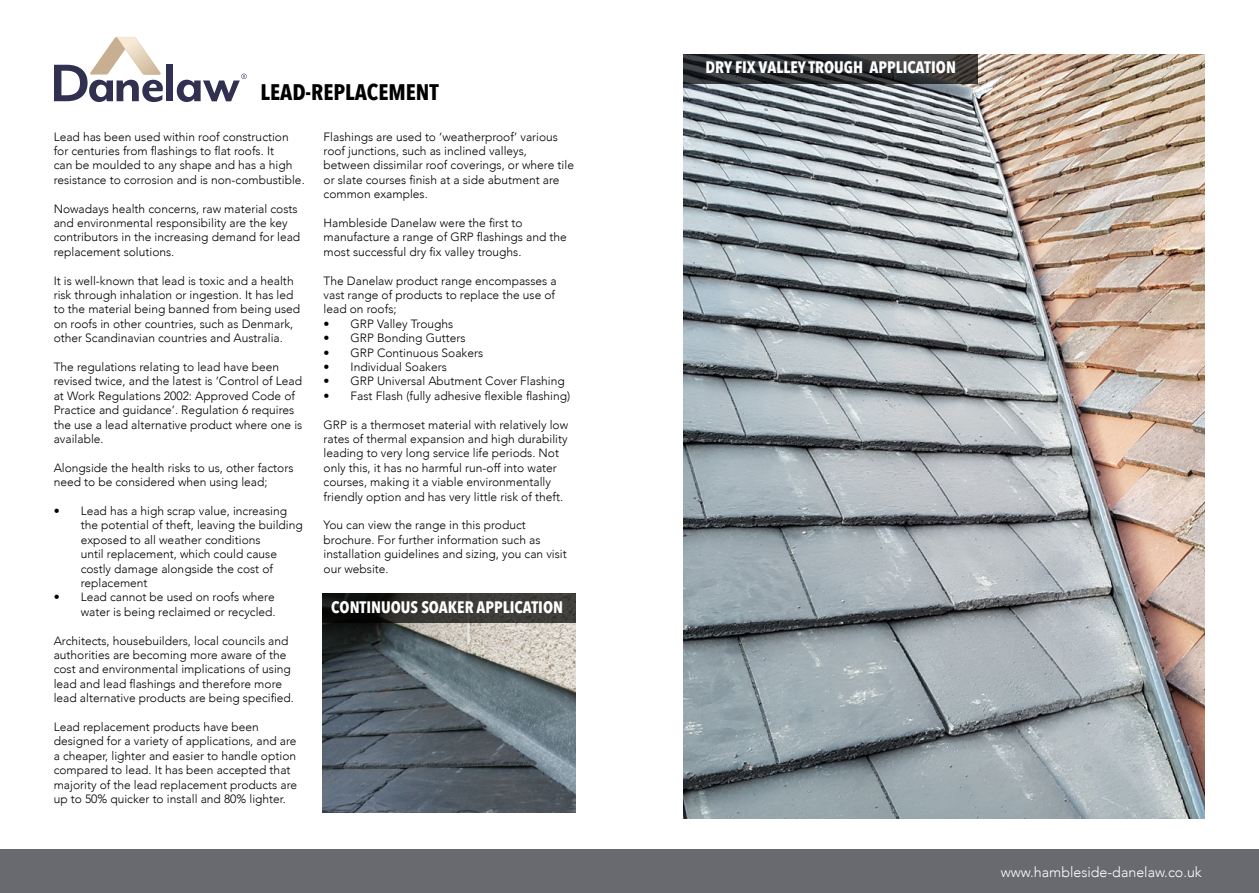
<style>
.page{position:relative;width:1259px;height:893px;background:#fff}
.page>*{position:absolute;margin:0;border:0;box-sizing:border-box;transform-origin:0 0}
.t1{font:700 22.5px "Avenir Next Condensed";color:#000}
.t2{font:700 condensed 16.5px "Avenir Next LT Pro";color:#fff}
.t3{font:300 14.25px "Avenir";color:#fff}
.t4{font:300 12px/14.4px "Avenir";color:#000}
</style>
<div class="page">
<svg style="left:54px;top:37px;width:109px;height:65px"></svg>
<div style="left:166px;top:65px;width:7px;height:36px;background:#313051"></div>
<svg style="left:177px;top:74px;width:70px;height:28px"></svg>
<div style="left:0;top:849px;width:1259px;height:44px;background:#696a6f"></div>
<img style="left:683px;top:54px;width:522px;height:765px">
<img style="left:322px;top:623px;width:253px;height:189px">
<svg style="left:683px;top:54px;width:295px;height:30px;background:#313233"></svg>
<svg style="left:322px;top:593px;width:253px;height:30px;background:#2e2d2b"></svg>
<h1 class="t1" style="left:260px;top:78px;width:180px">LEAD-REPLACEMENT</h1>
<p class="t4" style="left:54px;top:129px;width:253px">Lead has been used within roof construction for centuries from flashings to flat roofs. It<br>can be moulded to any shape and has a high resistance to corrosion and is non-combustible.</p>
<p class="t4" style="left:54px;top:201px;width:248px">Nowadays health concerns, raw material costs and environmental responsibility are the key contributors in the increasing demand for lead replacement solutions.</p>
<p class="t4" style="left:54px;top:273px;width:248px">It is well-known that lead is toxic and a health risk through inhalation or ingestion. It has led to the material being banned from being used on roofs in other countries, such as Denmark, other Scandinavian countries and Australia.</p>
<p class="t4" style="left:54px;top:360px;width:250px">The regulations relating to lead have been revised twice, and the latest is ‘Control of Lead at Work Regulations 2002: Approved Code of Practice and guidance’. Regulation 6 requires the use a lead alternative product where one is available.</p>
<p class="t4" style="left:54px;top:461px;width:241px">Alongside the health risks to us, other factors need to be considered when using lead;</p>
<p class="t4" style="left:81px;top:504px;width:224px;text-indent:-27px">• Lead has a high scrap value, increasing the potential of theft, leaving the building exposed to all weather conditions<br>until replacement, which could cause costly damage alongside the cost of replacement</p>
<p class="t4" style="left:54px;top:590px;width:223px;text-align:right">• Lead cannot be used on roofs where water is being reclaimed or recycled.</p>
<p class="t4" style="left:54px;top:633px;width:242px">Architects, housebuilders, local councils and authorities are becoming more aware of the cost and environmental implications of using lead and lead flashings and therefore more lead alternative products are being specified.</p>
<p class="t4" style="left:54px;top:720px;width:245px">Lead replacement products have been designed for a variety of applications, and are a cheaper, lighter and easier to handle option compared to lead. It has been accepted that majority of the lead replacement products are up to 50% quicker to install and 80% lighter.</p>
<p class="t4" style="left:323px;top:129px;width:252px">Flashings are used to ‘weatherproof’ various roof junctions, such as inclined valleys, between dissimilar roof coverings, or where tile or slate courses finish at a side abutment are common examples.</p>
<p class="t4" style="left:323px;top:216px;width:245px">Hambleside Danelaw were the first to manufacture a range of GRP flashings and the most successful dry fix valley troughs.</p>
<p class="t4" style="left:323px;top:273px;width:235px">The Danelaw product range encompasses a vast range of products to replace the use of lead on roofs;</p>
<p class="t4" style="left:323px;top:317px;width:131px">• GRP Valley Troughs</p>
<p class="t4" style="left:323px;top:331px;width:143px">• GRP Bonding Gutters</p>
<p class="t4" style="left:323px;top:345px;width:161px">• GRP Continuous Soakers</p>
<p class="t4" style="left:323px;top:360px;width:125px">• Individual Soakers</p>
<p class="t4" style="left:323px;top:374px;width:243px">• GRP Universal Abutment Cover Flashing</p>
<p class="t4" style="left:323px;top:389px;width:248px">• Fast Flash (fully adhesive flexible flashing)</p>
<p class="t4" style="left:323px;top:417px;width:246px">GRP is a thermoset material with relatively low rates of thermal expansion and high durability leading to very long service life periods. Not only this, it has no harmful run-off into water courses, making it a viable environmentally friendly option and has very little risk of theft.</p>
<p class="t4" style="left:323px;top:518px;width:245px">You can view the range in this product brochure. For further information such as installation guidelines and sizing, you can visit our website.</p>
<h2 class="t2" style="left:331px;top:597px;width:233px">CONTINUOUS SOAKER APPLICATION</h2>
<h2 class="t2" style="left:705px;top:57px;width:252px">DRY FIX VALLEY TROUGH APPLICATION</h2>
<p class="t3" style="left:1001px;top:863px;width:202px">www.hambleside-danelaw.co.uk</p>
</div>
